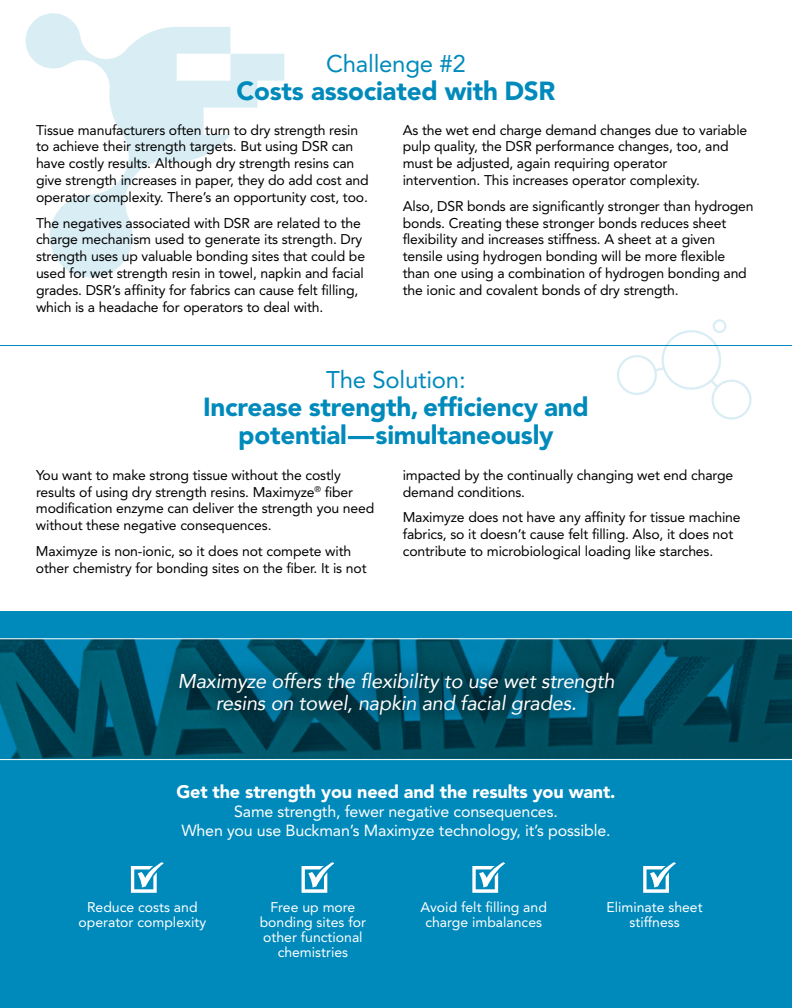
<style>
.page{position:relative;width:792px;height:1008px;background:#fff}
.page>*{position:absolute;margin:0;border:0;box-sizing:border-box;transform-origin:0 0}
.t1{font:900 26px/28px "Avenir";letter-spacing:-.01em;color:#008abb;text-align:center}
.t2{font:24px "Avenir";letter-spacing:-.01em;color:#008abb}
.t3{font:italic 20px/22px "Avenir";letter-spacing:-.01em;color:#fff;text-align:center}
.t4{font:900 18px "Avenir";letter-spacing:-.01em;color:#fff}
.t5{font:16px/19.2px "Avenir";letter-spacing:-.01em;color:#fff;text-align:center}
.t6{font:14px/16.8px "Avenir";letter-spacing:-.01em;color:#000}
.t7{font:14px/15px "Avenir";color:#fff;text-align:center}
</style>
<div class="page">
<div style="left:0;top:611px;width:792px;height:397px;background:#008abb"></div>
<img style="left:0;top:639px;width:792px;height:120px">
<svg style="left:25px;top:13px;width:259px;height:265px"></svg>
<svg style="left:617px;top:319px;width:135px;height:101px"></svg>
<hr style="left:0;top:345px;width:792px;height:1px;background:#008abb">
<svg style="left:131px;top:862px;width:33px;height:31px"></svg>
<svg style="left:302px;top:862px;width:32px;height:31px"></svg>
<svg style="left:472px;top:862px;width:33px;height:31px"></svg>
<svg style="left:643px;top:862px;width:33px;height:31px"></svg>
<hr style="left:0;top:638px;width:792px;height:1px;background:#fff">
<hr style="left:0;top:759px;width:792px;height:1px;background:#fff">
<div style="left:161px;top:654px;width:472px;height:80px;background:#000;opacity:.4"></div>
<h2 class="t2" style="left:326px;top:50px;width:141px">Challenge #2</h2>
<h1 class="t1" style="left:237px;top:77px;width:320px">Costs associated with DSR</h1>
<p class="t6" style="left:36px;top:121px;width:334px">Tissue manufacturers often turn to dry strength resin to achieve their strength targets. But using DSR can have costly results. Although dry strength resins can give strength increases in paper, they do add cost and operator complexity. There’s an opportunity cost, too.</p>
<p class="t6" style="left:36px;top:214px;width:331px">The negatives associated with DSR are related to the charge mechanism used to generate its strength. Dry strength uses up valuable bonding sites that could be used for wet strength resin in towel, napkin and facial grades. DSR’s affinity for fabrics can cause felt filling, which is a headache for operators to deal with.</p>
<p class="t6" style="left:403px;top:121px;width:346px">As the wet end charge demand changes due to variable pulp quality, the DSR performance changes, too, and must be adjusted, again requiring operator intervention. This increases operator complexity.</p>
<p class="t6" style="left:403px;top:198px;width:352px">Also, DSR bonds are significantly stronger than hydrogen bonds. Creating these stronger bonds reduces sheet flexibility and increases stiffness. A sheet at a given tensile using hydrogen bonding will be more flexible than one using a combination of hydrogen bonding and the ionic and covalent bonds of dry strength.</p>
<h2 class="t2" style="left:326px;top:365px;width:141px">The Solution:</h2>
<h1 class="t1" style="left:203px;top:392px;width:387px">Increase strength, efficiency and potential—simultaneously</h1>
<p class="t6" style="left:36px;top:467px;width:340px">You want to make strong tissue without the costly results of using dry strength resins. Maximyze<sup>®</sup> fiber modification enzyme can deliver the strength you need without these negative consequences.</p>
<p class="t6" style="left:36px;top:543px;width:332px">Maximyze is non-ionic, so it does not compete with other chemistry for bonding sites on the fiber. It is not</p>
<p class="t6" style="left:403px;top:467px;width:332px">impacted by the continually changing wet end charge demand conditions.</p>
<p class="t6" style="left:403px;top:509px;width:339px">Maximyze does not have any affinity for tissue machine fabrics, so it doesn’t cause felt filling. Also, it does not contribute to microbiological loading like starches.</p>
<h3 class="t3" style="left:178px;top:670px;width:438px">Maximyze offers the flexibility to use wet strength resins on towel, napkin and facial grades.</h3>
<p class="t4" style="left:176px;top:781px;width:441px">Get the strength you need and the results you want.</p>
<p class="t5" style="left:181px;top:802px;width:431px">Same strength, fewer negative consequences.<br>When you use Buckman’s Maximyze technology, it’s possible.</p>
<p class="t7" style="left:79px;top:900px;width:129px">Reduce costs and operator complexity</p>
<p class="t7" style="left:260px;top:900px;width:108px">Free up more bonding sites for other functional chemistries</p>
<p class="t7" style="left:421px;top:900px;width:128px">Avoid felt filling and charge imbalances</p>
<p class="t7" style="left:607px;top:900px;width:98px">Eliminate sheet stiffness</p>
</div>
